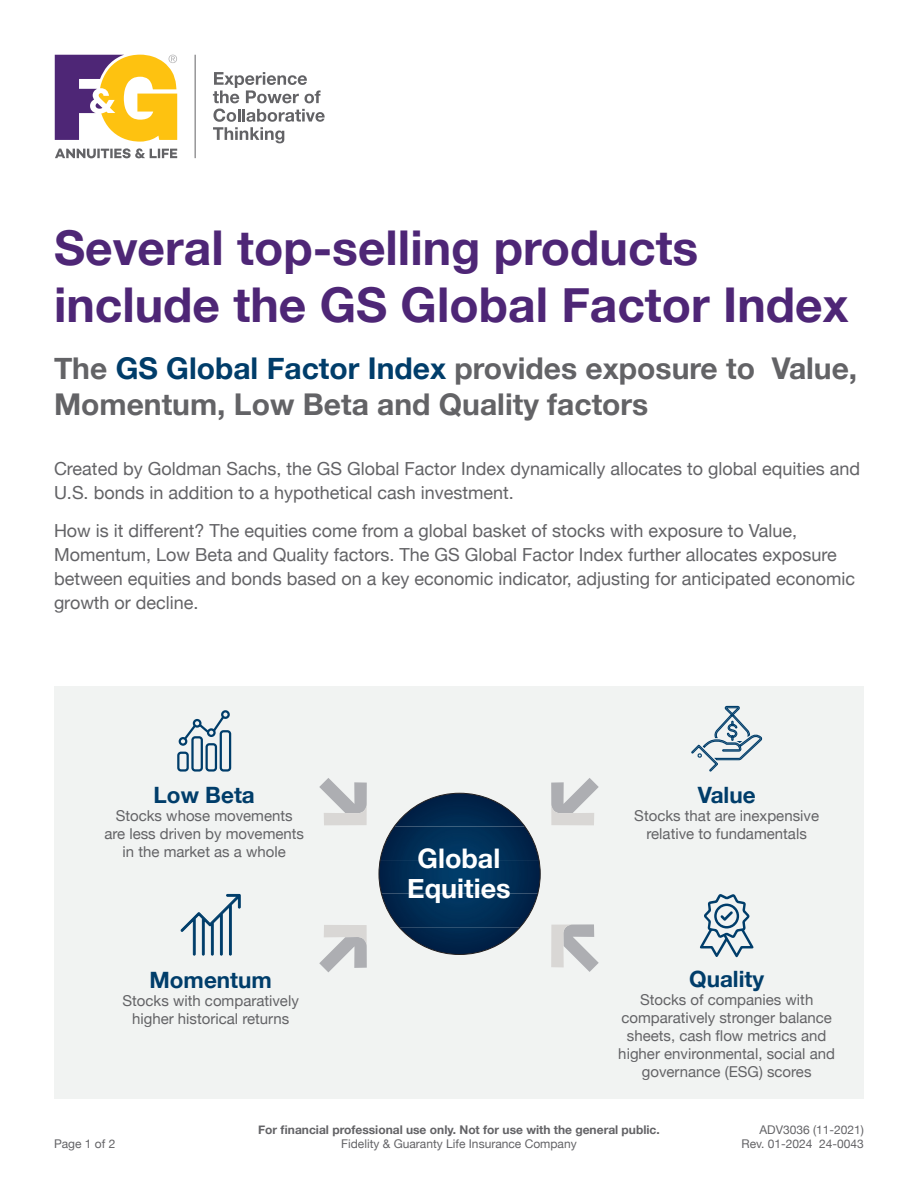
<style>
.page{position:relative;width:918px;height:1188px;background:#fff}
.page>*{position:absolute;margin:0;border:0;box-sizing:border-box;transform-origin:0 0}
.t1{font:700 48px/57.6px "Helvetica Neue";color:#4e2676}
.t2{font:700 30px/36px "Helvetica Neue";color:#636366}
.t3{font:700 27px/30px "Helvetica Neue";color:#fff;text-align:center}
.t4{font:700 22.5px "Helvetica Neue";color:#003d6a}
.t5{font:18px/24px "Helvetica Neue";color:#636366}
.t6{font:15px/18px "Helvetica Neue";color:#636366;text-align:center}
.t7{font:12px "Helvetica Neue";color:#636366}
.t8{font:700 12px "Helvetica Neue";color:#636366}
.s1{color:#003d6a}
</style>
<div class="page">
<div style="left:55px;top:686px;width:809px;height:413px;background:#f1f3f2"></div>
<svg style="left:55px;top:148px;width:122px;height:10px"></svg>
<hr style="left:195px;top:55px;width:1px;height:103px;background:#636366">
<svg style="left:213px;top:72px;width:108px;height:31px"></svg>
<svg style="left:213px;top:109px;width:112px;height:34px"></svg>
<svg style="left:55px;top:55px;width:122px;height:87px"></svg>
<img style="left:394px;top:793px;width:131px;height:33px">
<img style="left:379px;top:826px;width:160px;height:68px">
<img style="left:381px;top:894px;width:157px;height:33px">
<img style="left:399px;top:927px;width:121px;height:27px">
<svg style="left:319px;top:778px;width:48px;height:47px"></svg>
<svg style="left:551px;top:778px;width:48px;height:47px"></svg>
<svg style="left:551px;top:924px;width:48px;height:48px"></svg>
<svg style="left:319px;top:925px;width:48px;height:47px"></svg>
<svg style="left:700px;top:894px;width:54px;height:63px"></svg>
<svg style="left:691px;top:705px;width:72px;height:67px"></svg>
<svg style="left:180px;top:894px;width:61px;height:62px"></svg>
<div style="left:177px;top:752px;width:12px;height:20px;border:2px solid #003d6a;border-radius:3px"></div>
<div style="left:191px;top:736px;width:12px;height:36px;border:2px solid #003d6a;border-radius:3px"></div>
<div style="left:220px;top:730px;width:11px;height:42px;border:2px solid #003d6a;border-radius:3px"></div>
<div style="left:206px;top:743px;width:11px;height:29px;border:2px solid #003d6a;border-radius:3px"></div>
<svg style="left:180px;top:717px;width:48px;height:27px"></svg>
<div style="left:180px;top:738px;width:6px;height:7px;background:#f1f3f2;border-radius:50%"></div>
<div style="left:179px;top:737px;width:8px;height:9px;border:2px solid #003d6a;border-radius:50%"></div>
<div style="left:194px;top:720px;width:6px;height:7px;background:#f1f3f2;border-radius:50%"></div>
<div style="left:193px;top:719px;width:9px;height:9px;border:2px solid #003d6a;border-radius:50%"></div>
<div style="left:208px;top:729px;width:7px;height:7px;background:#f1f3f2;border-radius:50%"></div>
<div style="left:207px;top:728px;width:9px;height:9px;border:2px solid #003d6a;border-radius:50%"></div>
<div style="left:221px;top:710px;width:9px;height:9px;border:2px solid #003d6a;border-radius:50%"></div>
<h1 class="t1" style="left:54px;top:220px;width:796px">Several top-selling products include the GS Global Factor Index</h1>
<h2 class="t2" style="left:54px;top:351px;width:805px">The <span class="s1">GS Global Factor Index</span> provides exposure to Value,<br>Momentum, Low Beta and Quality factors</h2>
<p class="t5" style="left:54px;top:458px;width:808px">Created by Goldman Sachs, the GS Global Factor Index dynamically allocates to global equities and<br>U.S. bonds in addition to a hypothetical cash investment.</p>
<p class="t5" style="left:54px;top:520px;width:803px">How is it different? The equities come from a global basket of stocks with exposure to Value, Momentum, Low Beta and Quality factors. The GS Global Factor Index further allocates exposure between equities and bonds based on a key economic indicator, adjusting for anticipated economic growth or decline.</p>
<p class="t4" style="left:154px;top:777px;width:103px">Low Beta</p>
<p class="t6" style="left:104px;top:807px;width:201px">Stocks whose movements are less driven by movements in the market as a whole</p>
<p class="t4" style="left:149px;top:962px;width:124px">Momentum</p>
<p class="t6" style="left:122px;top:993px;width:178px">Stocks with comparatively higher historical returns</p>
<h3 class="t3" style="left:407px;top:844px;width:105px">Global<br>Equities</h3>
<p class="t4" style="left:698px;top:777px;width:59px">Value</p>
<p class="t6" style="left:634px;top:808px;width:186px">Stocks that are inexpensive relative to fundamentals</p>
<p class="t4" style="left:689px;top:962px;width:76px">Quality</p>
<p class="t6" style="left:618px;top:992px;width:218px">Stocks of companies with comparatively stronger balance sheets, cash flow metrics and higher environmental, social and governance (ESG) scores</p>
<p class="t8" style="left:258px;top:1121px;width:403px">For financial professional use only. Not for use with the general public.</p>
<p class="t7" style="left:760px;top:1121px;width:106px">ADV3036 (11-2021)</p>
<p class="t7" style="left:54px;top:1136px;width:63px">Page 1 of 2</p>
<p class="t7" style="left:341px;top:1136px;width:237px">Fidelity &amp; Guaranty Life Insurance Company</p>
<p class="t7" style="left:741px;top:1136px;width:124px">Rev. 01-2024 24-0043</p>
</div>
